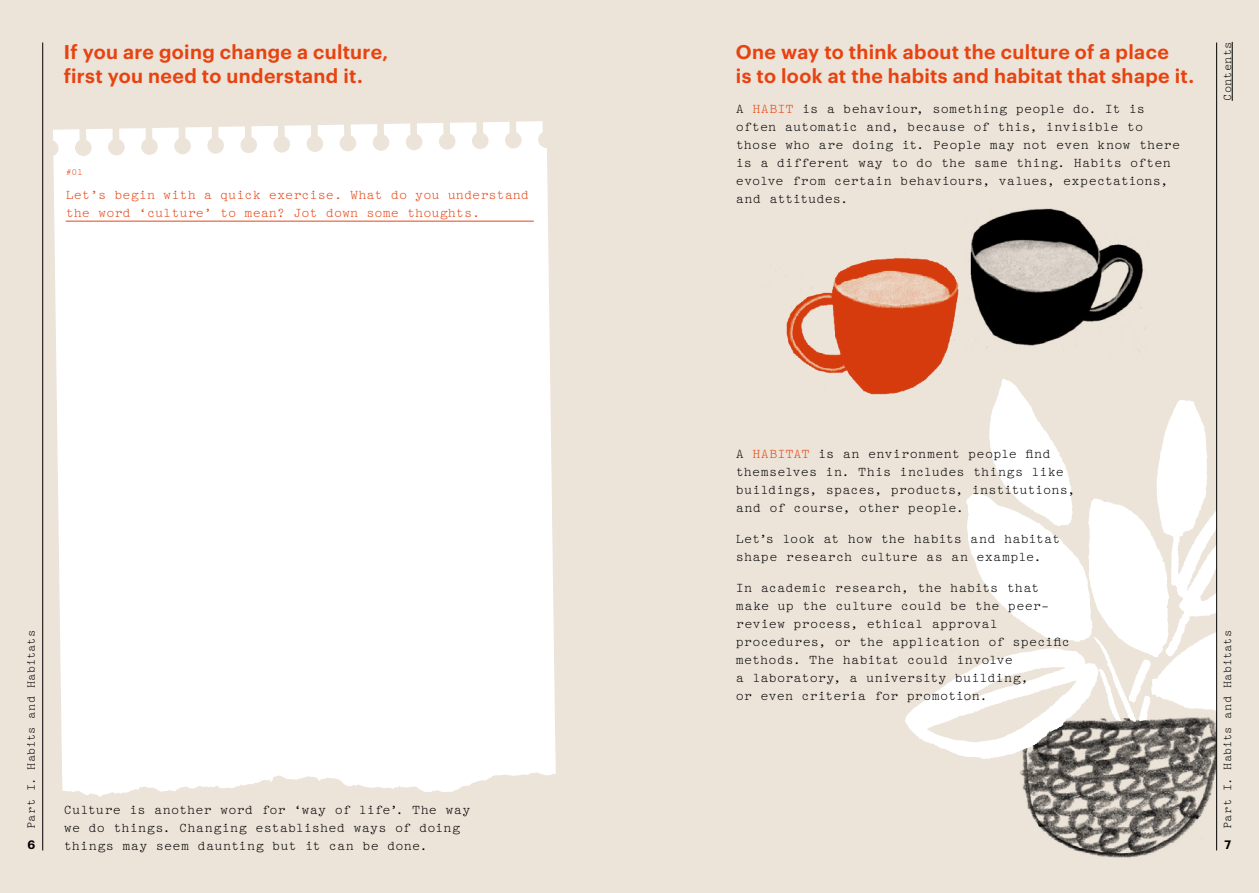
<style>
.page{position:relative;width:1259px;height:893px;background:#ece3d9}
.page>*{position:absolute;margin:0;border:0;box-sizing:border-box;transform-origin:0 0}
.t1{font:600 19.5px/24px "Graphik";letter-spacing:.02em;color:#e74310}
.t2{font:13.5px/18px "Pica 10 Pitch BT";letter-spacing:.01em;color:#000}
.t3{font:13.5px/18px "Pica 10 Pitch BT";color:#e74310}
.t4{font:12px "Pica 10 Pitch BT";letter-spacing:.02em;color:#000}
.t5{font:600 12px "Graphik";color:#000}
.t6{font:9.6px "Pica 10 Pitch BT";color:#e74310}
.s1{color:#e74310}
</style>
<div class="page">
<img style="left:1020px;top:759px;width:196px;height:99px">
<svg style="left:905px;top:379px;width:311px;height:380px"></svg>
<div style="left:53px;top:121px;width:503px;height:676px;background:#fff"></div>
<hr style="left:66px;top:221px;width:468px;height:1px;background:#e74310">
<img style="left:775px;top:253px;width:204px;height:143px">
<img style="left:965px;top:208px;width:178px;height:151px">
<hr style="left:1216px;top:43px;width:1px;height:807px;background:#000">
<hr style="left:42px;top:43px;width:1px;height:807px;background:#000">
<hr style="left:1232px;top:42px;width:1px;height:59px;background:#000">
<h1 class="t1" style="left:64px;top:38px;width:326px">If you are going change a culture, first you need to understand it.</h1>
<p class="t6" style="left:66px;top:167px;width:19px">#01</p>
<p class="t3" style="left:66px;top:186px;width:465px">Let’s begin with a quick exercise. What do you understand the word ‘culture’ to mean? Jot down some thoughts.</p>
<p class="t4" style="left:24px;top:829px;width:201px;rotate:-90deg">Part I. Habits and Habitats</p>
<p class="t5" style="left:28px;top:836px;width:9px">6</p>
<p class="t2" style="left:64px;top:801px;width:408px">Culture is another word for ‘way of life’. The way we do things. Changing established ways of doing things may seem daunting but it can be done.</p>
<h1 class="t1" style="left:736px;top:38px;width:460px">One way to think about the culture of a place<br>is to look at the habits and habitat that shape it.</h1>
<p class="t2" style="left:736px;top:100px;width:446px">A <span class="s1">HABIT</span> is a behaviour, something people do. It is often automatic and, because of this, invisible to those who are doing it. People may not even know there is a different way to do the same thing. Habits often evolve from certain behaviours, values, expectations, and attitudes.</p>
<p class="t4" style="left:1220px;top:101px;width:61px;rotate:-90deg">Contents</p>
<p class="t2" style="left:736px;top:445px;width:341px">A <span class="s1">HABITAT</span> is an environment people find themselves in. This includes things like buildings, spaces, products, institutions, and of course, other people.</p>
<p class="t2" style="left:736px;top:530px;width:326px">Let’s look at how the habits and habitat shape research culture as an example.</p>
<p class="t2" style="left:736px;top:579px;width:335px">In academic research, the habits that make up the culture could be the peer&shy;review process, ethical approval procedures, or the application of specific methods. The habitat could involve<br>a laboratory, a university building,<br>or even criteria for promotion.</p>
<p class="t4" style="left:1220px;top:829px;width:201px;rotate:-90deg">Part I. Habits and Habitats</p>
<p class="t5" style="left:1224px;top:836px;width:8px">7</p>
</div>
